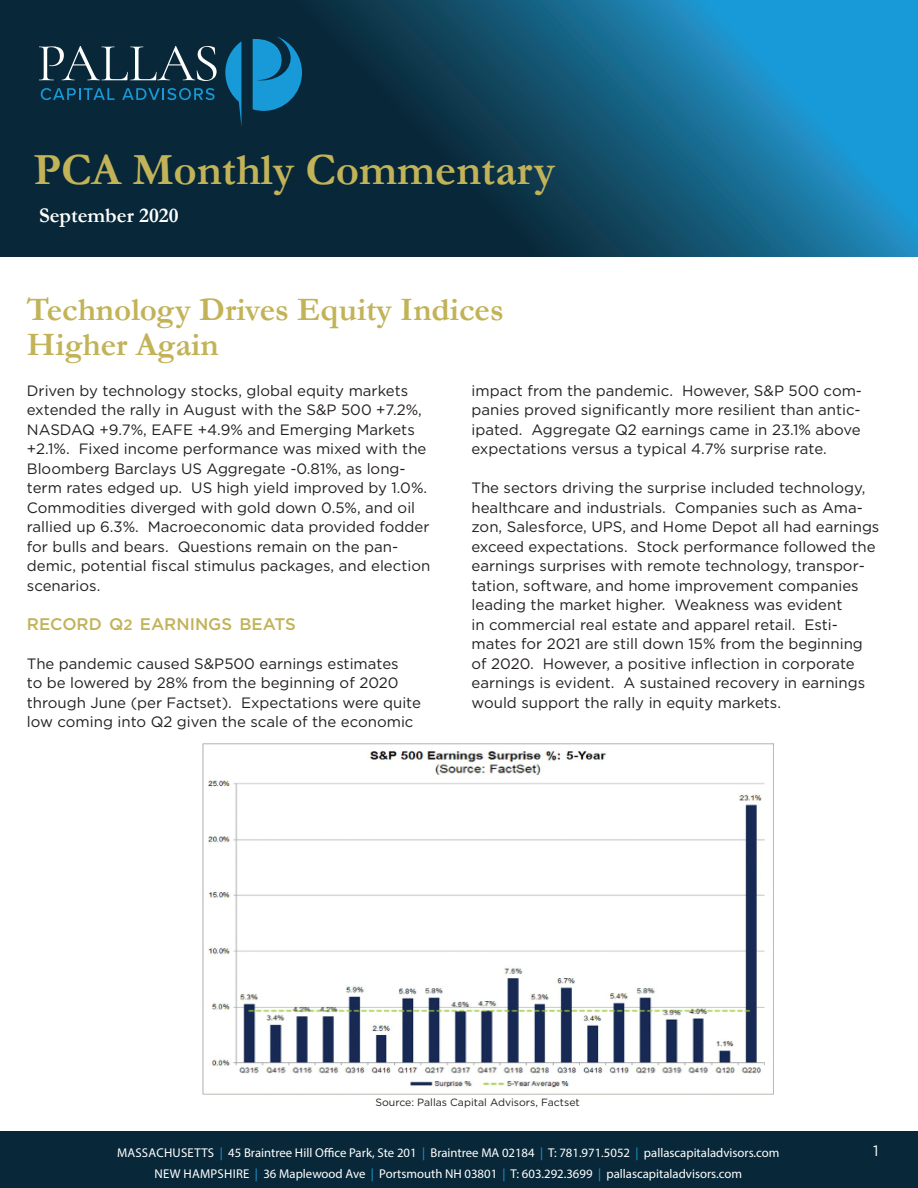
<style>
.page{position:relative;width:918px;height:1188px;background:#fff}
.page>*{position:absolute;margin:0;border:0;box-sizing:border-box;transform-origin:0 0}
.t1{font:700 45px "Garamond";color:#c2b359}
.t2{font:700 33px "Garamond";color:#c2b359}
.t3{font:700 21px "Garamond";color:#fff}
.t4{font:500 16.8px "Gotham";color:#c2b359}
.t5{font:15px/19.5px "Gotham";color:#231f20}
.t6{font:15px "Gotham";color:#fff}
.t7{font:12.75px "Myriad Pro";color:#fff}
.t8{font:10.5px "Gotham";color:#231f20}
.s1{font-size:15px}
.s2{color:#179ad7}
</style>
<div class="page">
<svg style="left:0;top:0;width:918px;height:256px;background:#104d6a"></svg>
<svg style="left:225px;top:41px;width:16px;height:86px"></svg>
<svg style="left:253px;top:36px;width:49px;height:75px;background:#1279a9"></svg>
<svg style="left:39px;top:46px;width:178px;height:35px;background:#354f5d"></svg>
<svg style="left:41px;top:88px;width:74px;height:12px"></svg>
<svg style="left:122px;top:88px;width:93px;height:12px"></svg>
<div style="left:0;top:1132px;width:918px;height:56px;background:#082839"></div>
<img style="left:202px;top:743px;width:572px;height:352px">
<p class="t1" style="left:33px;top:139px;width:523px">PCA Monthly Commentary</p>
<p class="t3" style="left:39px;top:201px;width:141px">September 2020</p>
<p class="t2" style="left:27px;top:288px;width:478px">Technology Drives Equity Indices</p>
<p class="t2" style="left:27px;top:322px;width:193px">Higher Again</p>
<p class="t5" style="left:27px;top:380px;width:405px">Driven by technology stocks, global equity markets extended the rally in August with the S&amp;P 500 +7.2%, NASDAQ +9.7%, EAFE +4.9% and Emerging Markets +2.1%. Fixed income performance was mixed with the Bloomberg Barclays US Aggregate -0.81%, as long&shy;term rates edged up. US high yield improved by 1.0%.<br>Commodities diverged with gold down 0.5%, and oil rallied up 6.3%. Macroeconomic data provided fodder for bulls and bears. Questions remain on the pan&shy;demic, potential fiscal stimulus packages, and election scenarios.</p>
<p class="t4" style="left:27px;top:613px;width:271px">RECORD Q<span class="s1">2</span> EARNINGS BEATS</p>
<p class="t5" style="left:27px;top:653px;width:396px">The pandemic caused S&amp;P500 earnings estimates<br>to be lowered by 28% from the beginning of 2020 through June (per Factset). Expectations were quite low coming into Q2 given the scale of the economic</p>
<p class="t5" style="left:472px;top:380px;width:392px;text-align:justify">impact from the pandemic. However, S&amp;P 500 com&shy;panies proved significantly more resilient than antic&shy;ipated. Aggregate Q2 earnings came in 23.1% above expectations versus a typical 4.7% surprise rate.</p>
<p class="t5" style="left:472px;top:478px;width:409px">The sectors driving the surprise included technology, healthcare and industrials. Companies such as Ama&shy;zon, Salesforce, UPS, and Home Depot all had earnings exceed expectations. Stock performance followed the earnings surprises with remote technology, transpor&shy;tation, software, and home improvement companies leading the market higher. Weakness was evident<br>in commercial real estate and apparel retail. Esti&shy;mates for 2021 are still down 15% from the beginning of 2020. However, a positive inflection in corporate earnings is evident. A sustained recovery in earnings would support the rally in equity markets.</p>
<p class="t8" style="left:375px;top:1096px;width:206px">Source: Pallas Capital Advisors, Factset</p>
<p class="t7" style="left:117px;top:1145px;width:664px">MASSACHUSETTS <span class="s2">|</span> 45 Braintree Hill Office Park, Ste 201 <span class="s2">|</span> Braintree MA 02184 <span class="s2">|</span> T: 781.971.5052 <span class="s2">|</span> pallascapitaladvisors.com</p>
<p class="t7" style="left:154px;top:1166px;width:589px">NEW HAMPSHIRE <span class="s2">|</span> 36 Maplewood Ave <span class="s2">|</span> Portsmouth NH 03801 <span class="s2">|</span> T: 603.292.3699 <span class="s2">|</span> pallascapitaladvisors.com</p>
<p class="t6" style="left:873px;top:1141px;width:7px">1</p>
</div>
